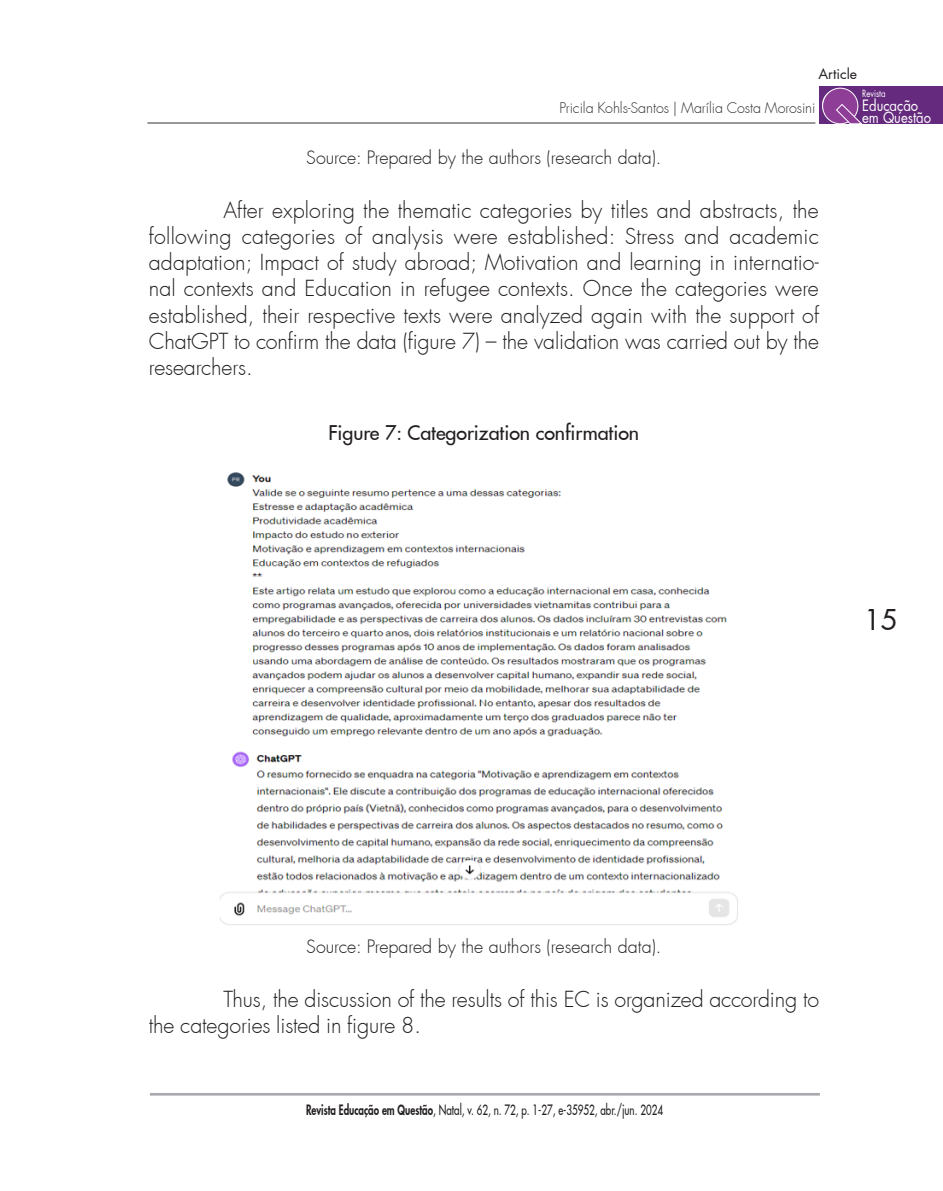
<style>
.page{position:relative;width:943px;height:1191px;background:#fff}
.page>*{position:absolute;margin:0;border:0;box-sizing:border-box;transform-origin:0 0}
.t1{font:28px "Futura LT Paneuropean";color:#231f20}
.Textoooo{font:300 21.7px/26.2px "Futura LT Paneuropean";letter-spacing:-.005em;color:#231f20;text-align:justify}
.Quadroooo{font:500 19.78px "Futura LT Paneuropean";color:#231f20}
.Legendaaaa{font:300 18.03px "Futura LT Paneuropean";color:#231f20}
.t2{font:15.22px/12.4px "Futura LT Paneuropean";color:#fff;scale:.86 1}
.t3{font:300 14.35px "Futura LT Paneuropean";letter-spacing:-.005em;color:#333}
.t4{font:500 14px "Futura LT Paneuropean";color:#231f20;scale:.7 1}
.t5{font:14px "Futura LT Paneuropean";color:#231f20}
.t6{font:9.8px "Futura LT Paneuropean";color:#fff;scale:.8 1}
.s1{font-weight:800}
</style>
<div class="page">
<hr style="left:150px;top:1093px;width:669px;height:2px;background:#a8a9ad">
<hr style="left:147px;top:123px;width:668px;height:1px;background:#333">
<div style="left:819px;top:87px;width:124px;height:37px;background:#652a7d"></div>
<div style="left:822px;top:89px;width:31px;height:31px;border:1px solid #fff;border-radius:50%"></div>
<div style="left:822px;top:88px;width:35px;height:36px;background:#8f3e97;border-radius:50%"></div>
<div style="left:822px;top:88px;width:36px;height:36px;border:1px solid #fff;border-radius:50%"></div>
<svg style="left:834px;top:103px;width:28px;height:21px"></svg>
<img style="left:220px;top:472px;width:518px;height:453px">
<p class="t5" style="left:818px;top:63px;width:40px">Article</p>
<p class="t3" style="left:559px;top:96px;width:257px">Pricila Kohls-Santos | Marília Costa Morosini</p>
<p class="Legendaaaa" style="left:306px;top:143px;width:357px">Source: Prepared by the authors (research data).</p>
<p class="Textoooo" style="left:149px;top:195px;width:671px;text-indent:74px">After exploring the thematic categories by titles and abstracts, the following categories of analysis were established: Stress and academic adaptation; Impact of study abroad; Motivation and learning in internatio&shy;nal contexts and Education in refugee contexts. Once the categories were established, their respective texts were analyzed again with the support of ChatGPT to confirm the data (figure 7) – the validation was carried out by the researchers.</p>
<p class="Quadroooo" style="left:328px;top:416px;width:312px">Figure 7: Categorization confirmation</p>
<p class="t6" style="left:862px;top:85px;width:31px">Revista</p>
<p class="t2" style="left:862px;top:98px;width:82px">Educação em Questão</p>
<p class="t1" style="left:863px;top:596px;width:36px">15</p>
<p class="Legendaaaa" style="left:306px;top:932px;width:357px">Source: Prepared by the authors (research data).</p>
<p class="Textoooo" style="left:149px;top:984px;width:671px;text-indent:74px">Thus, the discussion of the results of this EC is organized according to the categories listed in figure 8.</p>
<p class="t4" style="left:306px;top:1098px;width:511px"><span class="s1">Revista Educação em Questão</span>, Natal, v. 62, n. 72, p. 1-27, e-35952, abr./jun. 2024</p>
</div>
